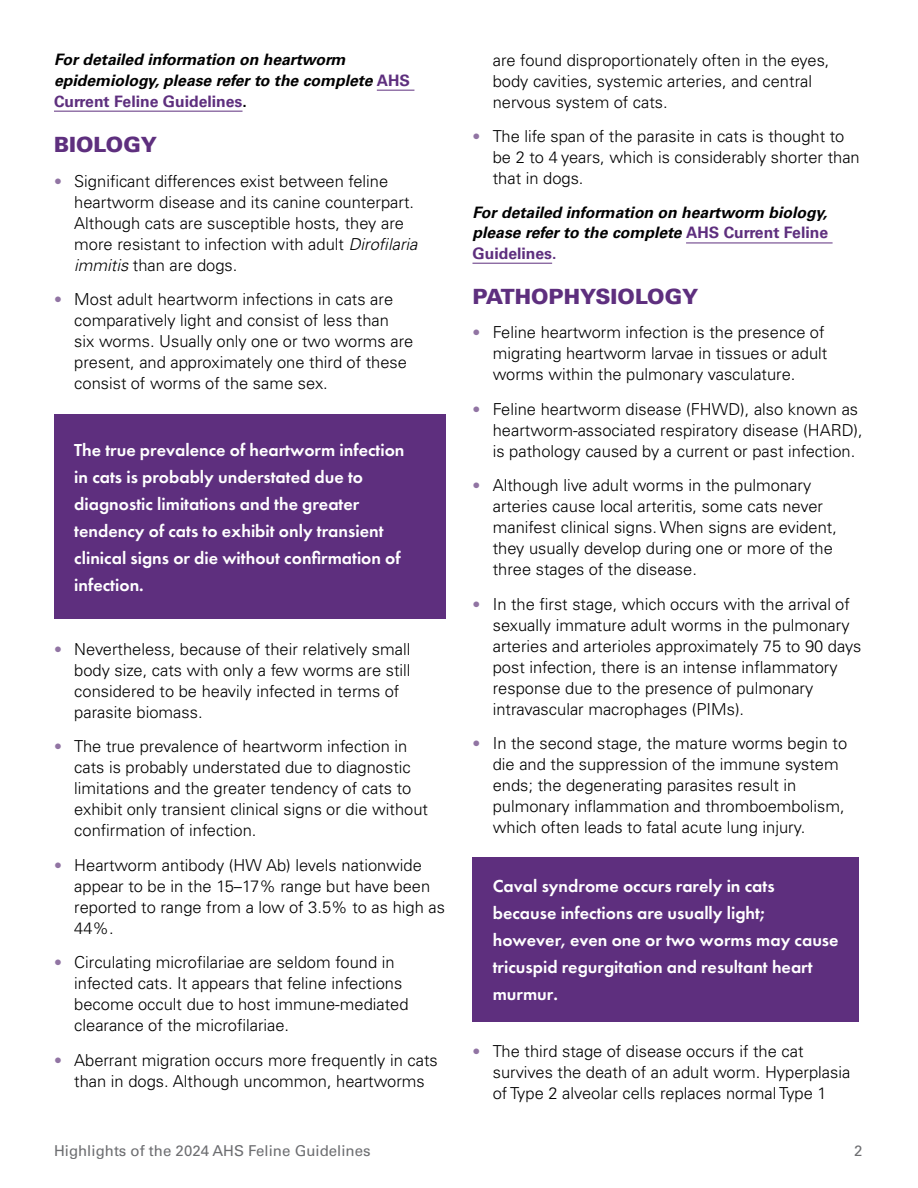
<style>
.page{position:relative;width:918px;height:1188px;background:#fff}
.page>*{position:absolute;margin:0;border:0;box-sizing:border-box;transform-origin:0 0}
.t1{font:900 21px "Univers LT Pro 75";color:#5e2f7e}
.t2{font:600 18px/27px "Futura PT";color:#fff}
.t3{font:300 16.5px/21px "Univers LT Pro 45";color:#000}
.t4{font:italic 700 15.75px/20.5px "Univers LT Pro 65";color:#000}
.t5{font:15px "Univers LT Pro 55 Roman";color:#6d6e71}
.s1{font-style:normal;color:#5e2f7e}
.s2{font-style:normal}
.s3{font-size:15.75px;color:#9174a3}
.s4{font-style:italic}
</style>
<div class="page">
<hr style="left:377px;top:90px;width:37px;height:1px;background:#5e2f7e">
<hr style="left:54px;top:111px;width:189px;height:1px;background:#5e2f7e">
<hr style="left:686px;top:243px;width:147px;height:1px;background:#5e2f7e">
<hr style="left:472px;top:263px;width:80px;height:1px;background:#5e2f7e">
<div style="left:54px;top:414px;width:392px;height:204px;background:#5e2f7e"></div>
<div style="left:472px;top:858px;width:387px;height:164px;background:#5e2f7e"></div>
<p class="t4" style="left:54px;top:49px;width:358px">For detailed information on heartworm epidemiology, please refer to the complete <span class="s1">AHS<br>Current Feline Guidelines</span><span class="s2">.</span></p>
<p class="t1" style="left:54px;top:130px;width:105px">BIOLOGY</p>
<p class="t3" style="left:74px;top:170px;width:345px;text-indent:-20px"><span class="s3">•</span> Significant differences exist between feline heartworm disease and its canine counterpart.<br>Although cats are susceptible hosts, they are more resistant to infection with adult <span class="s4">Dirofilaria immitis</span> than are dogs.</p>
<p class="t3" style="left:74px;top:288px;width:341px;text-indent:-20px"><span class="s3">•</span> Most adult heartworm infections in cats are comparatively light and consist of less than<br>six worms. Usually only one or two worms are present, and approximately one third of these consist of worms of the same sex.</p>
<p class="t2" style="left:74px;top:436px;width:332px">The true prevalence of heartworm infection in cats is probably understated due to diagnostic limitations and the greater tendency of cats to exhibit only transient clinical signs or die without confirmation of infection.</p>
<p class="t3" style="left:74px;top:638px;width:338px;text-indent:-20px"><span class="s3">•</span> Nevertheless, because of their relatively small body size, cats with only a few worms are still considered to be heavily infected in terms of parasite biomass.</p>
<p class="t3" style="left:74px;top:735px;width:355px;text-indent:-20px"><span class="s3">•</span> The true prevalence of heartworm infection in cats is probably understated due to diagnostic limitations and the greater tendency of cats to exhibit only transient clinical signs or die without confirmation of infection.</p>
<p class="t3" style="left:74px;top:854px;width:372px;text-indent:-20px"><span class="s3">•</span> Heartworm antibody (HW Ab) levels nationwide appear to be in the 15–17% range but have been reported to range from a low of 3.5% to as high as 44%.</p>
<p class="t3" style="left:74px;top:951px;width:336px;text-indent:-20px"><span class="s3">•</span> Circulating microfilariae are seldom found in infected cats. It appears that feline infections become occult due to host immune-mediated clearance of the microfilariae.</p>
<p class="t3" style="left:54px;top:1049px;width:385px;text-align:center"><span class="s3">•</span> Aberrant migration occurs more frequently in cats than in dogs. Although uncommon, heartworms</p>
<p class="t3" style="left:493px;top:49px;width:338px">are found disproportionately often in the eyes, body cavities, systemic arteries, and central nervous system of cats.</p>
<p class="t3" style="left:493px;top:126px;width:369px;text-indent:-20px"><span class="s3">•</span> The life span of the parasite in cats is thought to be 2 to 4 years, which is considerably shorter than that in dogs.</p>
<p class="t4" style="left:472px;top:202px;width:357px;text-align:justify">For detailed information on heartworm biology, please refer to the complete <span class="s1">AHS Current Feline Guidelines.</span></p>
<p class="t1" style="left:472px;top:282px;width:228px">PATHOPHYSIOLOGY</p>
<p class="t3" style="left:493px;top:321px;width:336px;text-indent:-20px"><span class="s3">•</span> Feline heartworm infection is the presence of migrating heartworm larvae in tissues or adult worms within the pulmonary vasculature.</p>
<p class="t3" style="left:493px;top:398px;width:372px;text-indent:-20px"><span class="s3">•</span> Feline heartworm disease (FHWD), also known as heartworm-associated respiratory disease (HARD), is pathology caused by a current or past infection.</p>
<p class="t3" style="left:493px;top:474px;width:346px;text-indent:-20px"><span class="s3">•</span> Although live adult worms in the pulmonary arteries cause local arteritis, some cats never manifest clinical signs. When signs are evident, they usually develop during one or more of the three stages of the disease.</p>
<p class="t3" style="left:493px;top:593px;width:370px;text-indent:-20px"><span class="s3">•</span> In the first stage, which occurs with the arrival of sexually immature adult worms in the pulmonary arteries and arterioles approximately 75 to 90 days post infection, there is an intense inflammatory response due to the presence of pulmonary intravascular macrophages (PIMs).</p>
<p class="t3" style="left:493px;top:732px;width:356px;text-indent:-20px"><span class="s3">•</span> In the second stage, the mature worms begin to die and the suppression of the immune system ends; the degenerating parasites result in pulmonary inflammation and thromboembolism, which often leads to fatal acute lung injury.</p>
<p class="t2" style="left:493px;top:873px;width:347px">Caval syndrome occurs rarely in cats because infections are usually light; however, even one or two worms may cause tricuspid regurgitation and resultant heart murmur.</p>
<p class="t3" style="left:493px;top:1040px;width:359px;text-indent:-20px"><span class="s3">•</span> The third stage of disease occurs if the cat survives the death of an adult worm. Hyperplasia of Type 2 alveolar cells replaces normal Type 1</p>
<p class="t5" style="left:54px;top:1140px;width:318px">Highlights of the 2024 AHS Feline Guidelines</p>
<p class="t5" style="left:854px;top:1140px;width:10px">2</p>
</div>
